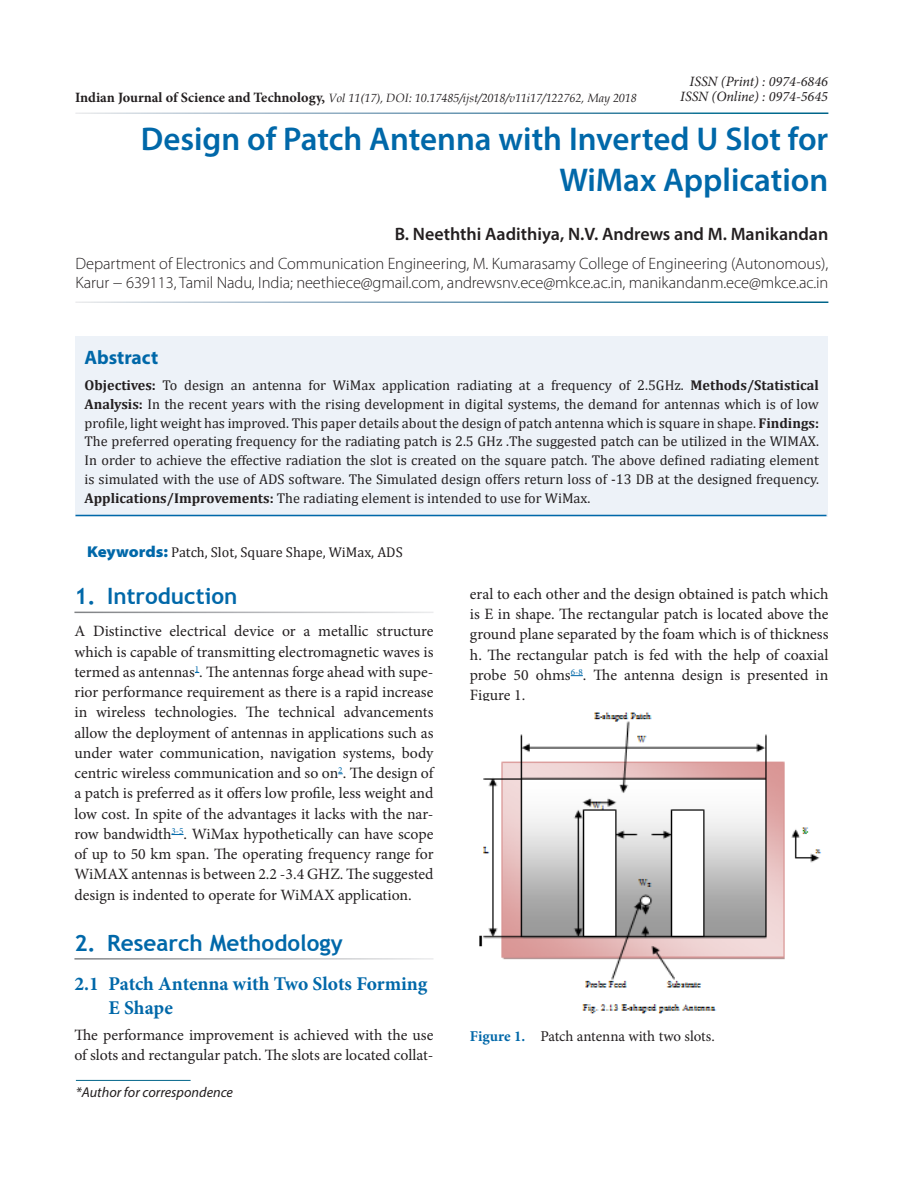
<style>
.page{position:relative;width:918px;height:1188px;background:#fff}
.page>*{position:absolute;margin:0;border:0;box-sizing:border-box;transform-origin:0 0}
.AT{font:600 33px/40.5px "Myriad Pro";color:#0068a9;text-align:right}
.t1{font:700 22.5px "Trebuchet MS";color:#0068a9}
.H2AfterH1{font:700 19.5px/24px "Minion Pro";letter-spacing:-.005em;color:#0068a9}
.Abs_Head{font:700 19.5px "Myriad Pro";color:#0068a9}
.Author{font:600 18px "Myriad Pro";color:#231f20}
.Affiliation{font:300 16.5px/19.5px "Myriad Pro";letter-spacing:-.005em;color:#231f20}
.Text{font:15.75px/20.2px "Minion Pro";color:#231f20;text-align:justify}
.Fig_cap{font:15px "Minion Pro";letter-spacing:-.005em;color:#231f20}
.Abs_Text{font:14.25px/18.8px "Cambria";color:#231f20;text-align:justify}
.t2{font:italic 14.25px "Minion Pro";color:#231f20}
.Keyword{font:14.25px "Cambria";color:#231f20}
.Footnote1{font:italic 14.25px "Myriad Pro";color:#231f20}
.t3{font:italic 12px "Book Antiqua";letter-spacing:-.005em;color:#231f20}
.s1{font-family:"Minion Pro";font-weight:700;font-style:normal;font-size:14.25px}
.s2{font-weight:700}
.s3{font-family:"Myriad Pro";font-weight:900;font-stretch:semi-expanded;font-size:15.75px;color:#0068a9}
.s4{font-weight:700;color:#0068a9}
</style>
<div class="page">
<hr style="left:76px;top:1080px;width:115px;height:1px;background:#006489">
<div style="left:76px;top:336px;width:752px;height:180px;background:#edf2f8"></div>
<hr style="left:76px;top:515px;width:750px;height:1px;background:#0068a9">
<svg style="left:171px;top:834px;width:13px;height:1px"></svg>
<svg style="left:571px;top:675px;width:12px;height:1px"></svg>
<img style="left:479px;top:712px;width:343px;height:302px">
<p class="t2" style="left:690px;top:72px;width:140px">ISSN (Print) : 0974-6846</p>
<p class="t2" style="left:680px;top:87px;width:149px">ISSN (Online) : 0974-5645</p>
<p class="AT" style="left:141px;top:118px;width:689px">Design of Patch Antenna with Inverted U Slot for<br>WiMax Application</p>
<p class="Author" style="left:395px;top:223px;width:435px">B. Neeththi Aadithiya, N.V. Andrews and M. Manikandan</p>
<p class="Affiliation" style="left:75px;top:254px;width:755px">Department of Electronics and Communication Engineering, M. Kumarasamy College of Engineering (Autonomous),<br>Karur − 639113, Tamil Nadu, India; neethiece@gmail.com, andrewsnv.ece@mkce.ac.in, manikandanm.ece@mkce.ac.in</p>
<p class="t3" style="left:75px;top:89px;width:563px"><span class="s1">Indian Journal of Science and Technology,</span> Vol 11(17), DOI: 10.17485/ijst/2018/v11i17/122762, May 2018</p>
<p class="Abs_Head" style="left:85px;top:345px;width:75px">Abstract</p>
<p class="Abs_Text" style="left:85px;top:376px;width:736px"><span class="s2">Objectives:</span> To design an antenna for WiMax application radiating at a frequency of 2.5GHz. <span class="s2">Methods/Statistical Analysis:</span> In the recent years with the rising development in digital systems, the demand for antennas which is of low profile, light weight has improved. This paper details about the design of patch antenna which is square in shape. <span class="s2">Findings:<br></span>The preferred operating frequency for the radiating patch is 2.5 GHz .The suggested patch can be utilized in the WIMAX.<br>In order to achieve the effective radiation the slot is created on the square patch. The above defined radiating element is simulated with the use of ADS software. The Simulated design offers return loss of -13 DB at the designed frequency.<br><span class="s2">Applications/Improvements:</span> The radiating element is intended to use for WiMax.</p>
<p class="Keyword" style="left:87px;top:543px;width:317px"><span class="s3">Keywords:</span> Patch, Slot, Square Shape, WiMax, ADS</p>
<h1 class="t1" style="left:74px;top:582px;width:164px">1. Introduction</h1>
<p class="Text" style="left:74px;top:621px;width:361px">A Distinctive electrical device or a metallic structure which is capable of transmitting electromagnetic waves is termed as antennas<sup>1</sup>. The antennas forge ahead with supe&shy;rior performance requirement as there is a rapid increase in wireless technologies. The technical advancements allow the deployment of antennas in applications such as under water communication, navigation systems, body centric wireless communication and so on<sup>2</sup>. The design of a patch is preferred as it offers low profile, less weight and low cost. In spite of the advantages it lacks with the nar&shy;row bandwidth<sup>3-5</sup>. WiMax hypothetically can have scope of up to 50 km span. The operating frequency range for WiMAX antennas is between 2.2 -3.4 GHZ. The suggested design is indented to operate for WiMAX application.</p>
<h1 class="t1" style="left:74px;top:929px;width:270px">2. Research Methodology</h1>
<p class="H2AfterH1" style="left:109px;top:971px;width:320px;text-indent:-34px">2.1 Patch Antenna with Two Slots Forming<br>E Shape</p>
<p class="Text" style="left:74px;top:1025px;width:361px">The performance improvement is achieved with the use of slots and rectangular patch. The slots are located collat-</p>
<p class="Text" style="left:470px;top:584px;width:360px">eral to each other and the design obtained is patch which is E in shape. The rectangular patch is located above the ground plane separated by the foam which is of thickness h. The rectangular patch is fed with the help of coaxial probe 50 ohms<sup>6-8</sup>. The antenna design is presented in Figure 1.</p>
<p class="Fig_cap" style="left:470px;top:1027px;width:246px"><span class="s4">Figure 1.</span> Patch antenna with two slots.</p>
<p class="Footnote1" style="left:76px;top:1084px;width:159px">*Author for correspondence</p>
</div>
